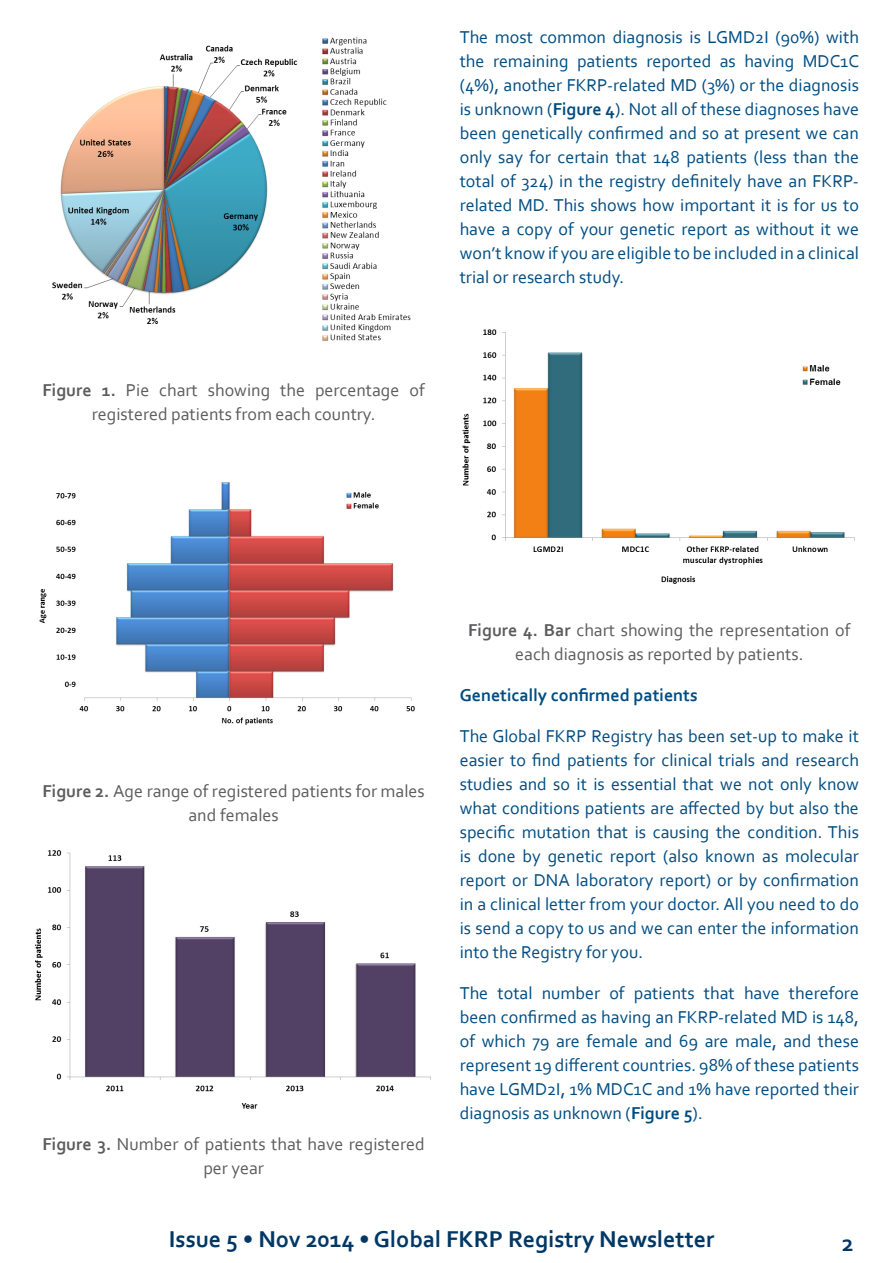
<style>
.page{position:relative;width:893px;height:1263px;background:#fff}
.page>*{position:absolute;margin:0;border:0;box-sizing:border-box;transform-origin:0 0}
.t1{font:700 24px "Corbel";color:#003764}
.Paragraph_Style_1{font:18px/24px "Corbel";color:#004c81;text-align:justify}
.Paragraph_Style_1-2{font:18px/24px "Corbel";color:#5c5c5f;text-align:center}
.Paragraph_Style_1-3{font:700 18px "Corbel";color:#004c81}
.s1{font-weight:700}
</style>
<div class="page">
<img style="left:39px;top:482px;width:376px;height:243px">
<img style="left:34px;top:850px;width:397px;height:259px">
<img style="left:462px;top:329px;width:393px;height:255px">
<img style="left:52px;top:37px;width:359px;height:304px">
<p class="Paragraph_Style_1" style="left:460px;top:25px;width:401px">The most common diagnosis is LGMD2I (90%) with the remaining patients reported as having MDC1C (4%), another FKRP-related MD (3%) or the diagnosis is unknown (<span class="s1">Figure 4</span>). Not all of these diagnoses have been genetically confirmed and so at present we can only say for certain that 148 patients (less than the total of 324) in the registry definitely have an FKRP&shy;related MD. This shows how important it is for us to have a copy of your genetic report as without it we won’t know if you are eligible to be included in a clinical trial or research study.</p>
<p class="Paragraph_Style_1-2" style="left:43px;top:377px;width:384px"><span class="s1">Figure 1.</span> Pie chart showing the percentage of registered patients from each country.</p>
<p class="Paragraph_Style_1-2" style="left:43px;top:778px;width:384px"><span class="s1">Figure 2.</span> Age range of registered patients for males and females</p>
<p class="Paragraph_Style_1-2" style="left:43px;top:1131px;width:384px"><span class="s1">Figure 3.</span> Number of patients that have registered per year</p>
<p class="Paragraph_Style_1-2" style="left:468px;top:618px;width:384px"><span class="s1">Figure 4. Bar</span> chart showing the representation of each diagnosis as reported by patients.</p>
<p class="Paragraph_Style_1-3" style="left:460px;top:684px;width:239px">Genetically confirmed patients</p>
<p class="Paragraph_Style_1" style="left:460px;top:724px;width:401px">The Global FKRP Registry has been set-up to make it easier to find patients for clinical trials and research studies and so it is essential that we not only know what conditions patients are affected by but also the specific mutation that is causing the condition. This is done by genetic report (also known as molecular report or DNA laboratory report) or by confirmation in a clinical letter from your doctor. All you need to do is send a copy to us and we can enter the information into the Registry for you.</p>
<p class="Paragraph_Style_1" style="left:460px;top:981px;width:401px">The total number of patients that have therefore been confirmed as having an FKRP-related MD is 148, of which 79 are female and 69 are male, and these represent 19 different countries. 98% of these patients have LGMD2I, 1% MDC1C and 1% have reported their diagnosis as unknown (<span class="s1">Figure 5</span>).</p>
<p class="t1" style="left:169px;top:1224px;width:547px">Issue 5 • Nov 2014 • Global FKRP Registry Newsletter</p>
<p class="t1" style="left:842px;top:1228px;width:13px">2</p>
</div>
